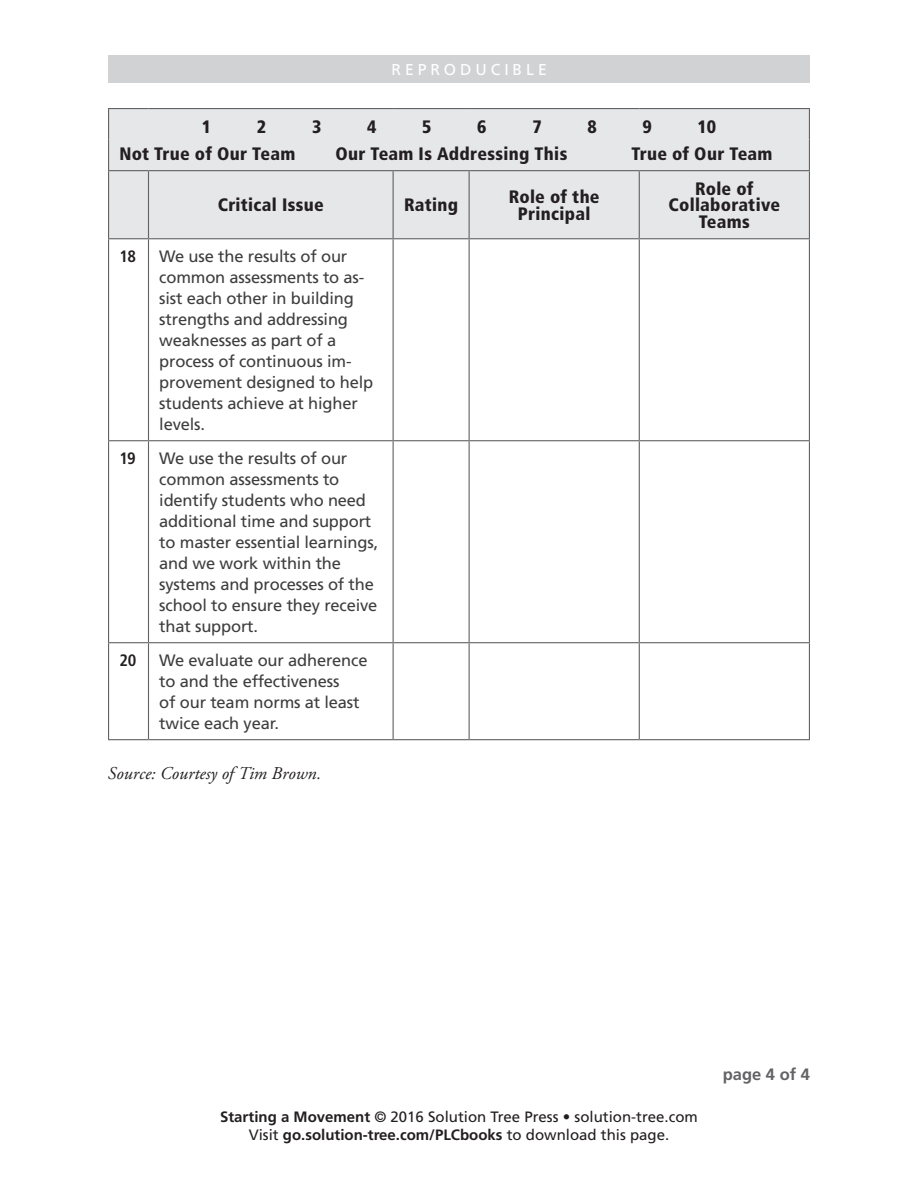
<style>
.page{position:relative;width:918px;height:1188px;background:#fff}
.page>*{position:absolute;margin:0;border:0;box-sizing:border-box;transform-origin:0 0}
.Table_Column_Head{font:900 condensed 18px/16.5px "Frutiger LT Std";letter-spacing:.015em;color:#231f20;text-align:center}
.source_note{font:italic 18px "Adobe Garamond Pro";color:#231f20}
.Figure_Text{font:16.5px/21px "Frutiger LT Std";letter-spacing:-.01em;color:#3e3e3f}
.t1{font:700 16.5px "Frutiger LT Std";color:#636366}
.Table_Row_Head{font:700 condensed 16.5px "Frutiger LT Std";color:#231f20}
.t2{font:15.75px "Frutiger LT Std";letter-spacing:.25em;color:#fff}
.t3{font:15px/18.8px "Frutiger LT Std";color:#231f20;text-align:center}
.s1{font-weight:700}
</style>
<div class="page">
<div style="left:108px;top:56px;width:702px;height:27px;background:#d1d2d4"></div>
<div style="left:109px;top:109px;width:700px;height:129px;background:#e6e7e9"></div>
<svg style="left:149px;top:239px;width:660px;height:500px"></svg>
<hr style="left:148px;top:171px;width:1px;height:67px;background:#636366">
<hr style="left:393px;top:171px;width:1px;height:67px;background:#636366">
<hr style="left:469px;top:171px;width:1px;height:67px;background:#636366">
<hr style="left:639px;top:171px;width:1px;height:67px;background:#636366">
<hr style="left:809px;top:171px;width:1px;height:67px;background:#636366">
<hr style="left:393px;top:239px;width:1px;height:201px;background:#636366">
<hr style="left:469px;top:239px;width:1px;height:201px;background:#636366">
<hr style="left:639px;top:239px;width:1px;height:201px;background:#636366">
<hr style="left:809px;top:239px;width:1px;height:201px;background:#636366">
<hr style="left:108px;top:440px;width:40px;height:1px;background:#636366">
<hr style="left:148px;top:440px;width:245px;height:1px;background:#636366">
<hr style="left:393px;top:440px;width:76px;height:1px;background:#636366">
<hr style="left:393px;top:441px;width:1px;height:201px;background:#636366">
<hr style="left:469px;top:440px;width:170px;height:1px;background:#636366">
<hr style="left:469px;top:441px;width:1px;height:201px;background:#636366">
<hr style="left:639px;top:440px;width:171px;height:1px;background:#636366">
<hr style="left:639px;top:441px;width:1px;height:201px;background:#636366">
<hr style="left:809px;top:441px;width:1px;height:201px;background:#636366">
<hr style="left:108px;top:642px;width:40px;height:1px;background:#636366">
<hr style="left:148px;top:642px;width:245px;height:1px;background:#636366">
<hr style="left:393px;top:642px;width:76px;height:1px;background:#636366">
<hr style="left:393px;top:643px;width:1px;height:96px;background:#636366">
<hr style="left:469px;top:642px;width:170px;height:1px;background:#636366">
<hr style="left:469px;top:643px;width:1px;height:96px;background:#636366">
<hr style="left:639px;top:642px;width:171px;height:1px;background:#636366">
<hr style="left:639px;top:643px;width:1px;height:96px;background:#636366">
<hr style="left:809px;top:643px;width:1px;height:96px;background:#636366">
<hr style="left:108px;top:108px;width:40px;height:1px;background:#636366">
<hr style="left:108px;top:109px;width:1px;height:31px;background:#636366">
<hr style="left:148px;top:108px;width:245px;height:1px;background:#636366">
<hr style="left:393px;top:108px;width:76px;height:1px;background:#636366">
<hr style="left:469px;top:108px;width:170px;height:1px;background:#636366">
<hr style="left:639px;top:108px;width:171px;height:1px;background:#636366">
<hr style="left:809px;top:109px;width:1px;height:31px;background:#636366">
<hr style="left:108px;top:140px;width:1px;height:30px;background:#636366">
<hr style="left:809px;top:140px;width:1px;height:30px;background:#636366">
<hr style="left:108px;top:170px;width:40px;height:1px;background:#636366">
<hr style="left:148px;top:170px;width:245px;height:1px;background:#636366">
<hr style="left:393px;top:170px;width:76px;height:1px;background:#636366">
<hr style="left:469px;top:170px;width:170px;height:1px;background:#636366">
<hr style="left:639px;top:170px;width:171px;height:1px;background:#636366">
<hr style="left:108px;top:171px;width:1px;height:67px;background:#636366">
<hr style="left:108px;top:238px;width:40px;height:1px;background:#636366">
<hr style="left:148px;top:238px;width:245px;height:1px;background:#636366">
<hr style="left:393px;top:238px;width:76px;height:1px;background:#636366">
<hr style="left:469px;top:238px;width:170px;height:1px;background:#636366">
<hr style="left:639px;top:238px;width:171px;height:1px;background:#636366">
<hr style="left:108px;top:239px;width:1px;height:201px;background:#636366">
<hr style="left:108px;top:441px;width:1px;height:201px;background:#636366">
<hr style="left:108px;top:643px;width:1px;height:96px;background:#636366">
<hr style="left:108px;top:739px;width:40px;height:1px;background:#636366">
<hr style="left:148px;top:239px;width:1px;height:201px;background:#636366">
<hr style="left:148px;top:441px;width:1px;height:201px;background:#636366">
<hr style="left:148px;top:643px;width:1px;height:96px;background:#636366">
<hr style="left:148px;top:739px;width:245px;height:1px;background:#636366">
<hr style="left:393px;top:739px;width:76px;height:1px;background:#636366">
<hr style="left:469px;top:739px;width:170px;height:1px;background:#636366">
<hr style="left:639px;top:739px;width:171px;height:1px;background:#636366">
<p class="t2" style="left:391px;top:61px;width:157px">REPRODUCIBLE</p>
<p class="Table_Column_Head" style="left:202px;top:118px;width:11px">1</p>
<p class="Table_Column_Head" style="left:257px;top:118px;width:11px">2</p>
<p class="Table_Column_Head" style="left:312px;top:118px;width:11px">3</p>
<p class="Table_Column_Head" style="left:367px;top:118px;width:11px">4</p>
<p class="Table_Column_Head" style="left:422px;top:118px;width:11px">5</p>
<p class="Table_Column_Head" style="left:477px;top:118px;width:11px">6</p>
<p class="Table_Column_Head" style="left:532px;top:118px;width:11px">7</p>
<p class="Table_Column_Head" style="left:587px;top:118px;width:11px">8</p>
<p class="Table_Column_Head" style="left:643px;top:118px;width:11px">9</p>
<p class="Table_Column_Head" style="left:698px;top:118px;width:20px">10</p>
<p class="Table_Column_Head" style="left:119px;top:145px;width:178px">Not True of Our Team</p>
<p class="Table_Column_Head" style="left:335px;top:145px;width:234px">Our Team Is Addressing This</p>
<p class="Table_Column_Head" style="left:631px;top:145px;width:143px">True of Our Team</p>
<p class="Table_Column_Head" style="left:218px;top:197px;width:107px">Critical Issue</p>
<p class="Table_Column_Head" style="left:404px;top:197px;width:56px">Rating</p>
<p class="Table_Column_Head" style="left:509px;top:189px;width:92px">Role of the<br>Principal</p>
<p class="Table_Column_Head" style="left:669px;top:180px;width:113px">Role of<br>Collaborative<br>Teams</p>
<p class="Table_Row_Head" style="left:119px;top:246px;width:18px">18</p>
<p class="Figure_Text" style="left:159px;top:246px;width:216px">We use the results of our common assessments to as&shy;sist each other in building strengths and addressing weaknesses as part of a process of continuous im&shy;provement designed to help students achieve at higher levels.</p>
<p class="Table_Row_Head" style="left:119px;top:448px;width:18px">19</p>
<p class="Figure_Text" style="left:159px;top:448px;width:220px">We use the results of our common assessments to identify students who need additional time and support to master essential learnings, and we work within the systems and processes of the school to ensure they receive that support.</p>
<p class="Table_Row_Head" style="left:119px;top:650px;width:19px">20</p>
<p class="Figure_Text" style="left:159px;top:650px;width:210px">We evaluate our adherence to and the effectiveness<br>of our team norms at least twice each year.</p>
<p class="source_note" style="left:108px;top:763px;width:215px">Source: Courtesy of Tim Brown.</p>
<p class="t3" style="left:220px;top:1107px;width:479px"><span class="s1">Starting a Movement</span> © 2016 Solution Tree Press • solution-tree.com<br>Visit <span class="s1">go.solution-tree.com/PLCbooks</span> to download this page.</p>
<p class="t1" style="left:723px;top:1065px;width:89px">page 4 of 4</p>
</div>
